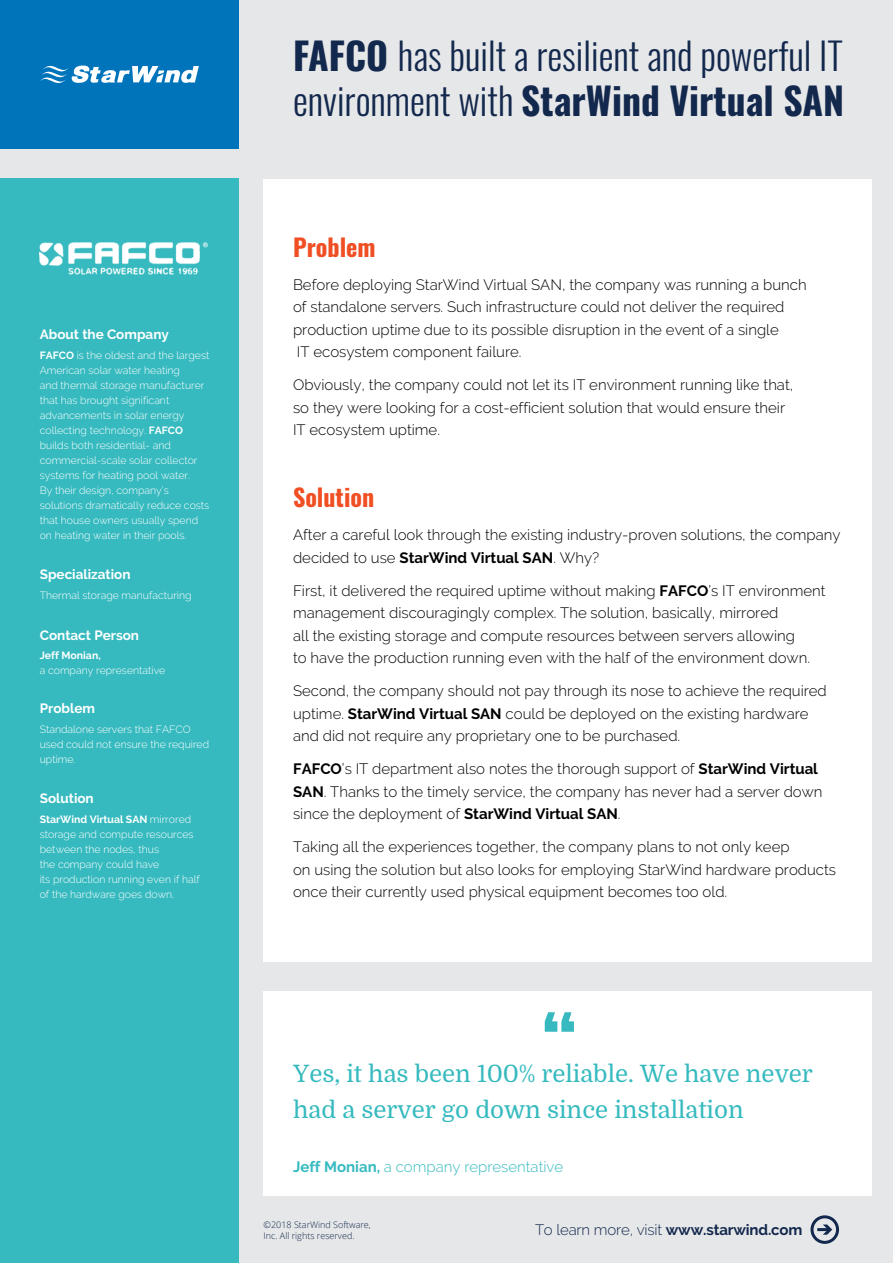
<style>
.page{position:relative;width:893px;height:1263px;background:#e6e7e8}
.page>*{position:absolute;margin:0;border:0;box-sizing:border-box;transform-origin:0 0}
.t1{font:300 37.5px/45px "Oswald";color:#13284d}
.t2{font:24px/36px "Domine";color:#36babf}
.t3{font:700 24px "Oswald";color:#f04e23}
.t4{font:300 15px/22.5px "Raleway";color:#000}
.t5{font:300 15px "Raleway";letter-spacing:-.01em;color:#13284d}
.t6{font:300 15px "Raleway";color:#36babf}
.t7{font:700 13.5px "Raleway";color:#fff}
.t8{font:300 10.5px/15px "Raleway";color:#fff}
.t9{font:700 10.5px "Raleway";color:#fff}
.t10{font:300 9px/10.8px "Open Sans";color:#13284d}
.s1{font-weight:700}
</style>
<div class="page">
<div style="left:264px;top:179px;width:608px;height:783px;background:#fff"></div>
<div style="left:264px;top:992px;width:608px;height:204px;background:#fff"></div>
<div style="left:0;top:0;width:238px;height:149px;background:#0074bb"></div>
<div style="left:0;top:179px;width:238px;height:1084px;background:#36babf"></div>
<svg style="left:40px;top:65px;width:159px;height:19px"></svg>
<div style="left:810px;top:1215px;width:29px;height:29px;border:3px solid #13284d;border-radius:50%"></div>
<svg style="left:817px;top:1224px;width:15px;height:11px"></svg>
<svg style="left:545px;top:1012px;width:29px;height:20px"></svg>
<img style="left:40px;top:243px;width:168px;height:32px">
<p class="t7" style="left:40px;top:327px;width:131px">About the Company</p>
<p class="t8" style="left:40px;top:348px;width:171px"><span class="s1">FAFCO</span> is the oldest and the largest<br>American solar water heating<br>and thermal storage manufacturer that has brought significant advancements in solar energy collecting technology. <span class="s1">FAFCO </span>builds both residential- and commercial-scale solar collector systems for heating pool water.<br>By their design, company’s solutions dramatically reduce costs that house owners usually spend on heating water in their pools.</p>
<p class="t7" style="left:40px;top:567px;width:92px">Specialization</p>
<p class="t8" style="left:40px;top:588px;width:153px">Thermal storage manufacturing</p>
<p class="t7" style="left:40px;top:627px;width:101px">Contact Person</p>
<p class="t9" style="left:40px;top:649px;width:63px">Jeff Monian,</p>
<p class="t8" style="left:40px;top:663px;width:127px">a company representative</p>
<p class="t7" style="left:40px;top:700px;width:57px">Problem</p>
<p class="t8" style="left:40px;top:721px;width:171px">Standalone servers that FAFCO used could not ensure the required uptime.</p>
<p class="t7" style="left:40px;top:790px;width:56px">Solution</p>
<p class="t8" style="left:40px;top:811px;width:162px"><span class="s1">StarWind Virtual SAN</span> mirrored storage and compute resources between the nodes, thus<br>the company could have<br>its production running even if half of the hardware goes down.</p>
<h1 class="t1" style="left:293px;top:29px;width:553px"><span class="s1">FAFCO</span> has built a resilient and powerful IT environment with <span class="s1">StarWind Virtual SAN</span></h1>
<h2 class="t3" style="left:293px;top:234px;width:84px">Problem</h2>
<p class="t4" style="left:293px;top:273px;width:515px">Before deploying StarWind Virtual SAN, the company was running a bunch of standalone servers. Such infrastructure could not deliver the required production uptime due to its possible disruption in the event of a single<br>IT ecosystem component failure.</p>
<p class="t4" style="left:293px;top:374px;width:502px">Obviously, the company could not let its IT environment running like that, so they were looking for a cost-efficient solution that would ensure their<br>IT ecosystem uptime.</p>
<h2 class="t3" style="left:293px;top:485px;width:83px">Solution</h2>
<p class="t4" style="left:293px;top:524px;width:549px">After a careful look through the existing industry-proven solutions, the company decided to use <span class="s1">StarWind Virtual SAN</span>. Why?</p>
<p class="t4" style="left:293px;top:579px;width:534px">First, it delivered the required uptime without making <span class="s1">FAFCO</span>’s IT environment management discouragingly complex. The solution, basically, mirrored<br>all the existing storage and compute resources between servers allowing<br>to have the production running even with the half of the environment down.</p>
<p class="t4" style="left:293px;top:680px;width:535px">Second, the company should not pay through its nose to achieve the required uptime. <span class="s1">StarWind Virtual SAN</span> could be deployed on the existing hardware and did not require any proprietary one to be purchased.</p>
<p class="t4" style="left:293px;top:758px;width:531px"><span class="s1">FAFCO</span>’s IT department also notes the thorough support of <span class="s1">StarWind Virtual<br>SAN</span>. Thanks to the timely service, the company has never had a server down since the deployment of <span class="s1">StarWind Virtual SAN</span>.</p>
<p class="t4" style="left:293px;top:836px;width:545px">Taking all the experiences together, the company plans to not only keep<br>on using the solution but also looks for employing StarWind hardware products once their currently used physical equipment becomes too old.</p>
<h2 class="t2" style="left:293px;top:1056px;width:521px">Yes, it has been 100% reliable. We have never had a server go down since installation</h2>
<p class="t6" style="left:293px;top:1158px;width:272px"><span class="s1">Jeff Monian,</span> a company representative</p>
<p class="t10" style="left:264px;top:1219px;width:109px">©2018 StarWind Software,<br>Inc. All rights reserved.</p>
<p class="t5" style="left:535px;top:1221px;width:269px">To learn more, visit <span class="s1">www.starwind.com</span></p>
</div>
